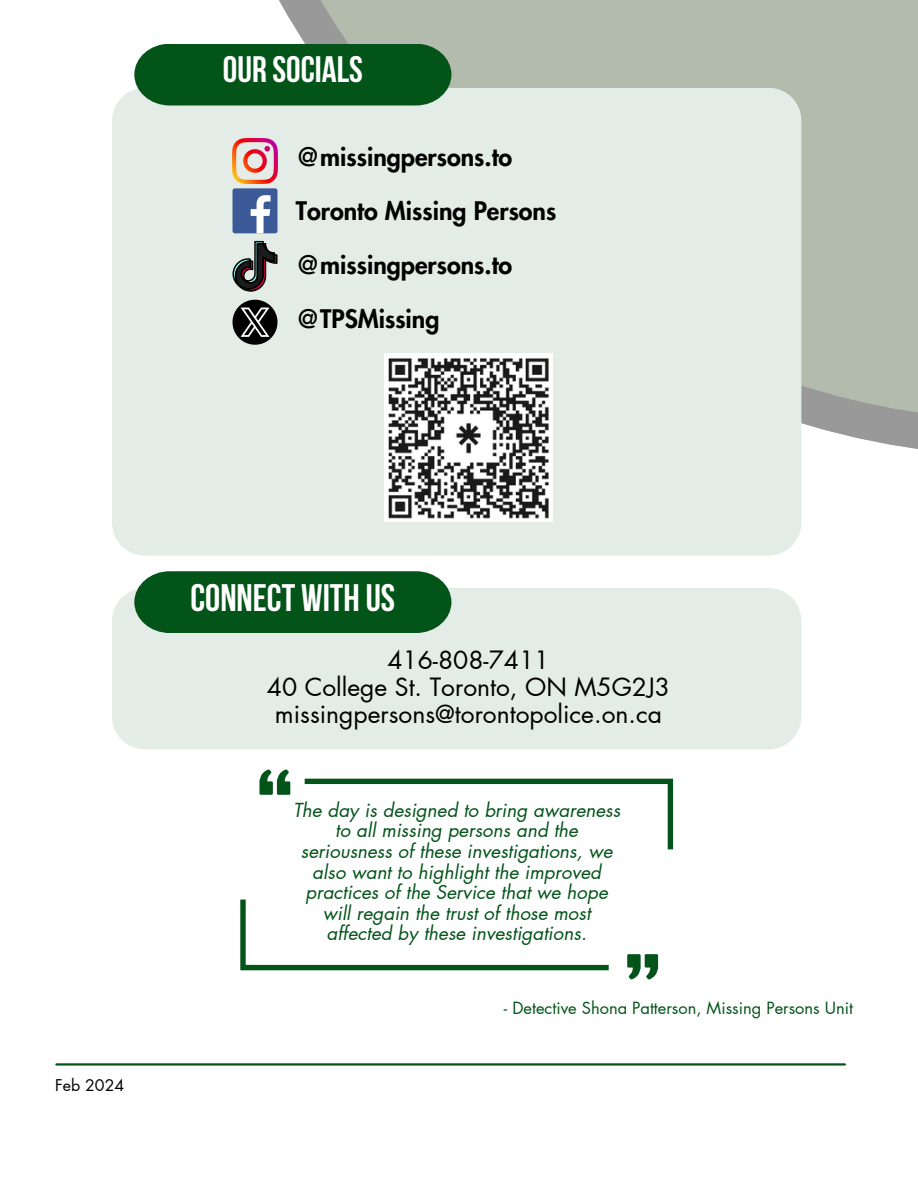
<style>
.page{position:relative;width:918px;height:1188px;background:#fff}
.page>*{position:absolute;margin:0;border:0;box-sizing:border-box;transform-origin:0 0}
.t1{font:700 38.1px "Bebas Neue";color:#fff}
.t2{font:700 36.6px "Bebas Neue";color:#fff}
.t3{font:800 25.05px "Futura LT Pro";color:#000}
.t4{font:24.6px/27px "Futura LT Pro";color:#000;text-align:center}
.t5{font:italic 18.9px/20.5px "Futura LT Pro";color:#035419;text-align:center}
.t6{font:16.5px "Futura LT Pro";color:#035419}
.t7{font:15.9px "Futura LT Pro";color:#000}
</style>
<div class="page">
<svg style="left:279px;top:0;width:639px;height:525px;background:#b9c0b4"></svg>
<div style="left:112px;top:588px;width:689px;height:161px;background:#e3ece6"></div>
<div style="left:112px;top:88px;width:689px;height:468px;background:#e3ece6"></div>
<div style="left:134px;top:44px;width:317px;height:62px;background:#035419"></div>
<svg style="left:259px;top:769px;width:31px;height:26px"></svg>
<svg style="left:627px;top:954px;width:31px;height:25px"></svg>
<svg style="left:305px;top:779px;width:368px;height:70px"></svg>
<svg style="left:240px;top:900px;width:369px;height:70px"></svg>
<img style="left:385px;top:353px;width:167px;height:169px">
<div style="left:233px;top:188px;width:45px;height:45px;background:#3d5a98;border-radius:2px"></div>
<svg style="left:251px;top:195px;width:20px;height:38px"></svg>
<img style="left:233px;top:138px;width:45px;height:45px">
<svg style="left:233px;top:241px;width:45px;height:52px;background:#7f8180"></svg>
<svg style="left:233px;top:300px;width:44px;height:45px;background:#4e504f"></svg>
<div style="left:134px;top:571px;width:317px;height:62px;background:#035419"></div>
<hr style="left:56px;top:1063px;width:789px;height:3px;background:#035419">
<h2 class="t2" style="left:223px;top:54px;width:141px">OUR SOCIALS</h2>
<h2 class="t3" style="left:296px;top:146px;width:218px">@missingpersons.to</h2>
<h2 class="t3" style="left:296px;top:200px;width:262px">Toronto Missing Persons</h2>
<h2 class="t3" style="left:296px;top:254px;width:218px">@missingpersons.to</h2>
<h2 class="t3" style="left:296px;top:308px;width:145px">@TPSMissing</h2>
<p class="t7" style="left:55px;top:1078px;width:70px">Feb 2024</p>
<h1 class="t1" style="left:191px;top:582px;width:206px">CONNECT WITH US</h1>
<p class="t4" style="left:267px;top:648px;width:404px">416-808-7411<br>40 College St. Toronto, ON M5G2J3 missingpersons@torontopolice.on.ca</p>
<p class="t5" style="left:293px;top:800px;width:329px">The day is designed to bring awareness to all missing persons and the seriousness of these investigations, we also want to highlight the improved practices of the Service that we hope will regain the trust of those most affected by these investigations.</p>
<p class="t6" style="left:504px;top:1000px;width:351px">- Detective Shona Patterson, Missing Persons Unit</p>
</div>
